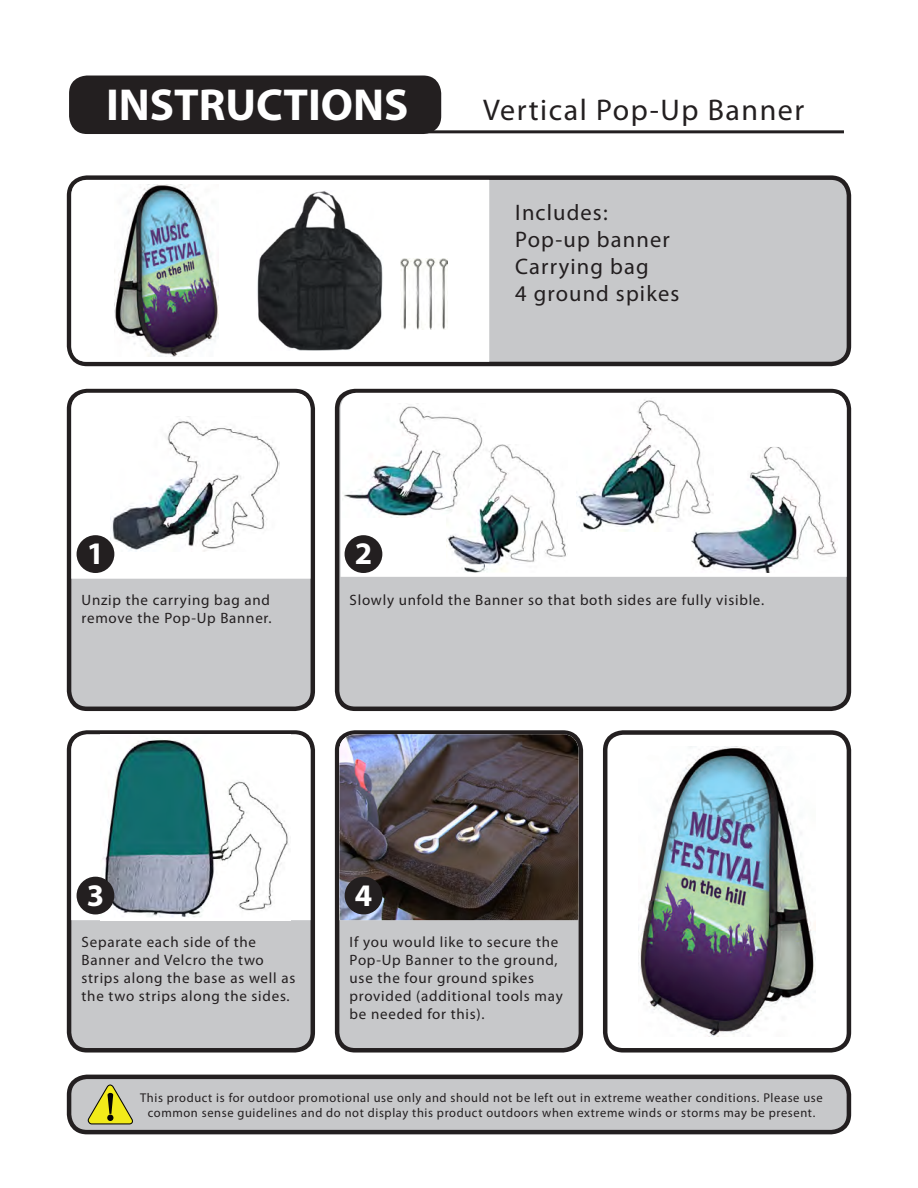
<style>
.page{position:relative;width:918px;height:1188px;background:#fff}
.page>*{position:absolute;margin:0;border:0;box-sizing:border-box;transform-origin:0 0}
.t1{font:700 45px "Myriad Pro";color:#fff}
.t2{font:700 31.5px "Myriad Pro";color:#fff}
.t3{font:30px "Myriad Pro";letter-spacing:.05em;color:#231f20}
.t4{font:22.5px "Myriad Pro";letter-spacing:.05em;color:#231f20}
.t5{font:15px/18px "Myriad Pro";letter-spacing:.05em;color:#231f20}
.t6{font:12.75px/15.3px "Myriad Pro";letter-spacing:.05em;color:#231f20;text-align:center}
</style>
<div class="page">
<div style="left:69px;top:178px;width:780px;height:186px;background:#c7c8ca;border-radius:18px"></div>
<div style="left:67px;top:175px;width:784px;height:191px;border:4px solid #231f20;border-radius:18px"></div>
<div style="left:71px;top:180px;width:418px;height:182px;background:#fff"></div>
<div style="left:69px;top:76px;width:372px;height:58px;background:#231f20;border-radius:18px"></div>
<hr style="left:417px;top:130px;width:427px;height:3px;background:#231f20">
<img style="left:114px;top:185px;width:105px;height:172px">
<div style="left:69px;top:733px;width:244px;height:317px;background:#c7c8ca;border-radius:18px"></div>
<div style="left:67px;top:730px;width:248px;height:323px;border:4px solid #231f20;border-radius:18px"></div>
<div style="left:71px;top:734px;width:239px;height:186px;background:#fff"></div>
<img style="left:100px;top:734px;width:190px;height:186px">
<div style="left:77px;top:877px;width:37px;height:37px;background:#231f20;border-radius:50%"></div>
<div style="left:603px;top:730px;width:248px;height:323px;border:4px solid #231f20;border-radius:18px"></div>
<img style="left:640px;top:746px;width:176px;height:290px">
<div style="left:337px;top:733px;width:244px;height:317px;background:#c7c8ca;border-radius:18px"></div>
<div style="left:335px;top:730px;width:248px;height:323px;border:4px solid #231f20;border-radius:18px"></div>
<img style="left:339px;top:734px;width:240px;height:186px">
<div style="left:345px;top:877px;width:37px;height:37px;background:#231f20;border-radius:50%"></div>
<div style="left:337px;top:391px;width:512px;height:318px;background:#c7c8ca;border-radius:18px"></div>
<div style="left:335px;top:389px;width:516px;height:322px;border:4px solid #231f20;border-radius:18px"></div>
<div style="left:341px;top:393px;width:506px;height:184px;background:#fff"></div>
<div style="left:69px;top:391px;width:244px;height:318px;background:#c7c8ca;border-radius:18px"></div>
<div style="left:67px;top:389px;width:248px;height:322px;border:4px solid #231f20;border-radius:18px"></div>
<div style="left:71px;top:393px;width:240px;height:186px;background:#fff"></div>
<img style="left:110px;top:417px;width:169px;height:134px">
<div style="left:77px;top:535px;width:37px;height:38px;background:#231f20;border-radius:50%"></div>
<img style="left:342px;top:403px;width:144px;height:115px">
<img style="left:446px;top:444px;width:122px;height:128px">
<img style="left:577px;top:397px;width:137px;height:135px">
<div style="left:345px;top:535px;width:37px;height:38px;background:#231f20;border-radius:50%"></div>
<img style="left:691px;top:447px;width:147px;height:126px">
<img style="left:256px;top:191px;width:128px;height:160px">
<img style="left:401px;top:259px;width:46px;height:71px">
<div style="left:69px;top:1077px;width:780px;height:55px;background:#c7c8ca;border-radius:18px"></div>
<div style="left:67px;top:1075px;width:784px;height:59px;border:4px solid #231f20;border-radius:18px"></div>
<svg style="left:88px;top:1085px;width:45px;height:39px"></svg>
<p class="t1" style="left:106px;top:76px;width:304px">INSTRUCTIONS</p>
<p class="t3" style="left:483px;top:91px;width:323px">Vertical Pop-Up Banner</p>
<p class="t4" style="left:515px;top:199px;width:94px">Includes:</p>
<p class="t4" style="left:515px;top:226px;width:156px">Pop-up banner</p>
<p class="t4" style="left:515px;top:253px;width:135px">Carrying bag</p>
<p class="t4" style="left:515px;top:280px;width:166px">4 ground spikes</p>
<p class="t2" style="left:355px;top:533px;width:19px">2</p>
<p class="t2" style="left:87px;top:533px;width:19px">1</p>
<p class="t5" style="left:82px;top:591px;width:192px">Unzip the carrying bag and remove the Pop-Up Banner.</p>
<p class="t5" style="left:350px;top:591px;width:416px">Slowly unfold the Banner so that both sides are fully visible.</p>
<p class="t2" style="left:87px;top:875px;width:19px">3</p>
<p class="t5" style="left:82px;top:932px;width:215px">Separate each side of the<br>Banner and Velcro the two strips along the base as well as the two strips along the sides.</p>
<p class="t2" style="left:355px;top:875px;width:19px">4</p>
<p class="t5" style="left:350px;top:932px;width:215px">If you would like to secure the<br>Pop-Up Banner to the ground, use the four ground spikes provided (additional tools may be needed for this).</p>
<p class="t6" style="left:140px;top:1089px;width:684px">This product is for outdoor promotional use only and should not be left out in extreme weather conditions. Please use common sense guidelines and do not display this product outdoors when extreme winds or storms may be present.</p>
</div>
